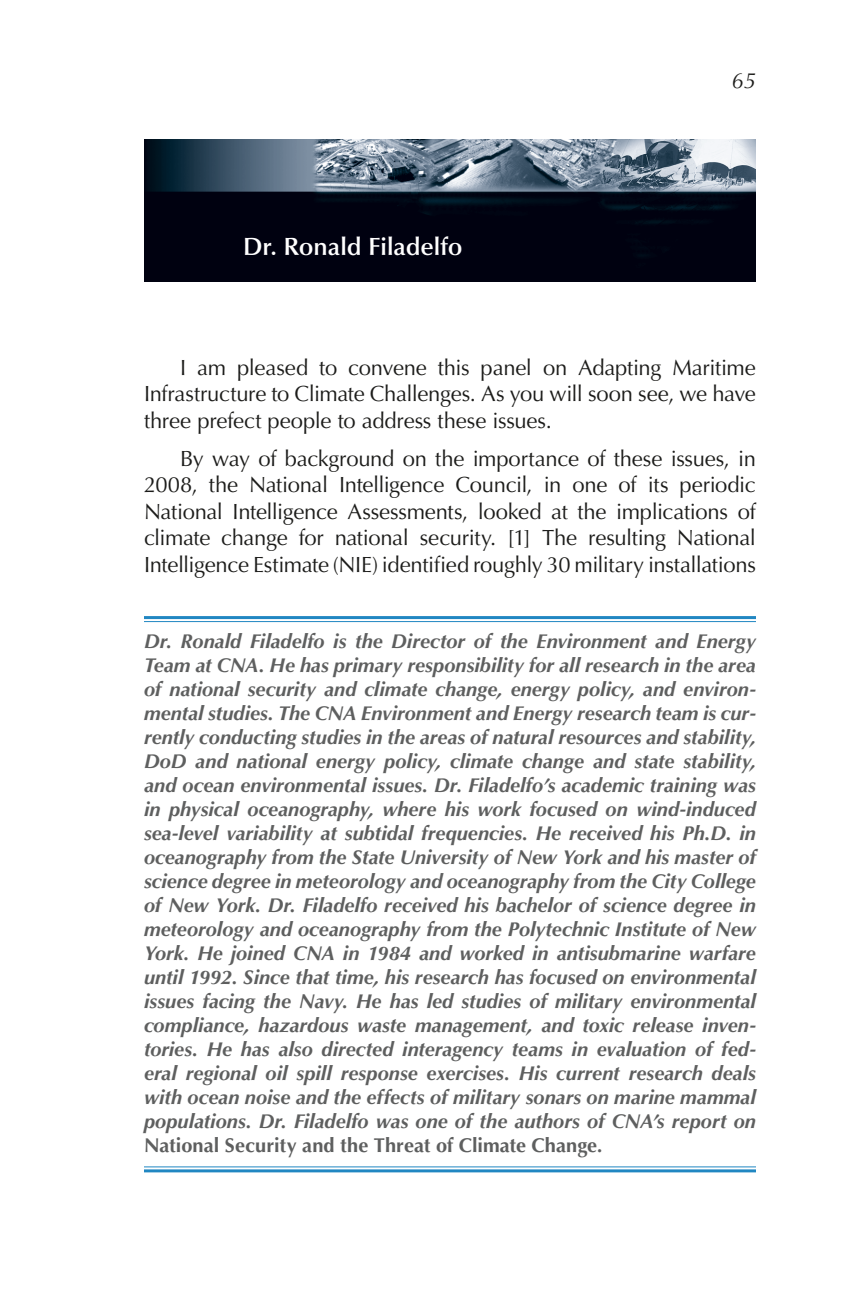
<style>
.page{position:relative;width:864px;height:1296px;background:#fff}
.page>*{position:absolute;margin:0;border:0;box-sizing:border-box;transform-origin:0 0}
.t1{font:600 25px "Optima LT Std";letter-spacing:-.005em;color:#fff}
.t2{font:22px/26.4px "Optima LT Std";letter-spacing:-.015em;color:#1c1c1a;text-align:justify}
.t3{font:italic 22px "Optima LT Std";color:#1c1c1a}
.t4{font:italic 700 20px/24px "Optima LT Std";color:#5e5f5f;text-align:justify}
.s1{font-style:normal}
</style>
<div class="page">
<img style="left:144px;top:140px;width:612px;height:142px">
<hr style="left:144px;top:616px;width:612px;height:3px;background:#2187c2">
<hr style="left:144px;top:621px;width:612px;height:1px;background:#2187c2">
<hr style="left:144px;top:1166px;width:612px;height:1px;background:#2187c2">
<hr style="left:144px;top:1169px;width:612px;height:3px;background:#2187c2">
<p class="t1" style="left:243px;top:232px;width:221px">Dr. Ronald Filadelfo</p>
<p class="t3" style="left:732px;top:68px;width:26px">65</p>
<p class="t2" style="left:144px;top:355px;width:613px;text-indent:36px">I am pleased to convene this panel on Adapting Maritime Infrastructure to Climate Challenges. As you will soon see, we have three prefect people to address these issues.</p>
<p class="t2" style="left:144px;top:446px;width:613px;text-indent:36px">By way of background on the importance of these issues, in 2008, the National Intelligence Council, in one of its periodic National Intelligence Assessments, looked at the implications of climate change for national security. [1] The resulting National Intelligence Estimate (NIE) identified roughly 30 military installations</p>
<p class="t4" style="left:144px;top:629px;width:614px">Dr. Ronald Filadelfo is the Director of the Environment and Energy Team at CNA. He has primary responsibility for all research in the area of national security and climate change, energy policy, and environ&shy;mental studies. The CNA Environment and Energy research team is cur&shy;rently conducting studies in the areas of natural resources and stability, DoD and national energy policy, climate change and state stability, and ocean environmental issues. Dr. Filadelfo’s academic training was in physical oceanography, where his work focused on wind-induced sea-level variability at subtidal frequencies. He received his Ph.D. in oceanography from the State University of New York and his master of science degree in meteorology and oceanography from the City College of New York. Dr. Filadelfo received his bachelor of science degree in meteorology and oceanography from the Polytechnic Institute of New York. He joined CNA in 1984 and worked in antisubmarine warfare until 1992. Since that time, his research has focused on environmental issues facing the Navy. He has led studies of military environmental compliance, hazardous waste management, and toxic release inven&shy;tories. He has also directed interagency teams in evaluation of fed&shy;eral regional oil spill response exercises. His current research deals with ocean noise and the effects of military sonars on marine mammal populations. Dr. Filadelfo was one of the authors of CNA’s report on <span class="s1">National Security and the Threat of Climate Change</span>.</p>
</div>
